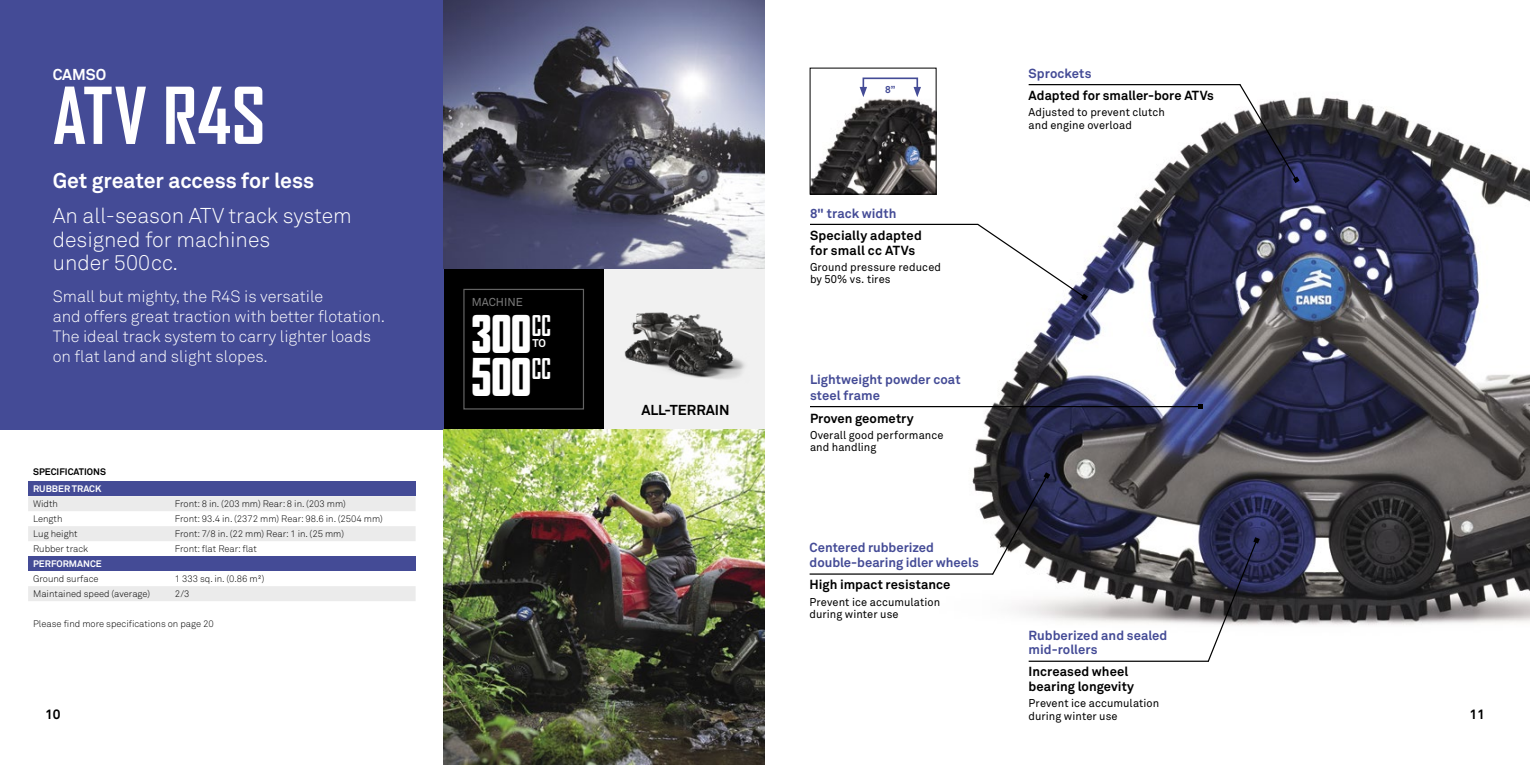
<style>
.page{position:relative;width:1530px;height:765px;background:#fff}
.page>*{position:absolute;margin:0;border:0;box-sizing:border-box;transform-origin:0 0}
.t1{font:700 75px "Agency FB";color:#fff}
.t2{font:900 condensed 49.88px "Agency FB";letter-spacing:.01em;color:#fff}
.t3{font:21.25px/23.8px "Akkurat Light Office";color:#fff}
.t4{font:700 21.25px "Akkurat Office";color:#fff}
.t5{font:16.25px/20px "Akkurat Light Office";color:#fff}
.t6{font:700 15.62px "Akkurat Office";color:#fff}
.t7{font:700 14.25px "Akkurat Office";color:#000}
.t8{font:700 13.62px "Akkurat Office";color:#000}
.t9{font:700 13px/14.6px "Akkurat Office";color:#444b96}
.t10{font:700 13px/14.6px "Akkurat Office";letter-spacing:.005em;color:#000}
.t11{font:11.38px "Akkurat Office";color:#7c7c7c}
.t12{font:11.25px/12.5px "Akkurat Office";letter-spacing:.005em;color:#000}
.t13{font:700 11.12px "Akkurat Office";color:#fff}
.t14{font:700 10px "Akkurat Office";color:#444b96}
.t15{font:9.38px "Akkurat Light Office";color:#000}
.t16{font:700 9.38px "Akkurat Office";color:#fff}
.t17{font:700 9.38px "Akkurat Office";color:#000}
</style>
<div class="page">
<div style="left:0;top:0;width:444px;height:430px;background:#444b96"></div>
<img style="left:444px;top:0;width:321px;height:269px">
<div style="left:444px;top:269px;width:160px;height:161px;background:#000"></div>
<div style="left:604px;top:269px;width:161px;height:161px;background:#f1f1f1"></div>
<img style="left:624px;top:312px;width:121px;height:67px">
<img style="left:444px;top:430px;width:321px;height:335px">
<div style="left:463px;top:289px;width:121px;height:121px;border:1px solid #636363"></div>
<div style="left:28px;top:481px;width:388px;height:15px;background:#444b96"></div>
<svg style="left:28px;top:496px;width:388px;height:105px"></svg>
<div style="left:28px;top:556px;width:388px;height:15px;background:#444b96"></div>
<img style="left:883px;top:67px;width:647px;height:595px">
<svg style="left:991px;top:472px;width:59px;height:104px"></svg>
<svg style="left:1207px;top:537px;width:53px;height:125px"></svg>
<svg style="left:1238px;top:83px;width:62px;height:100px"></svg>
<hr style="left:1029px;top:661px;width:180px;height:1px;background:#000">
<hr style="left:810px;top:573px;width:183px;height:2px;background:#000">
<hr style="left:810px;top:224px;width:168px;height:1px;background:#000">
<svg style="left:976px;top:223px;width:112px;height:78px"></svg>
<hr style="left:1029px;top:84px;width:211px;height:1px;background:#000">
<hr style="left:810px;top:406px;width:390px;height:1px;background:#000">
<svg style="left:1198px;top:404px;width:5px;height:5px"></svg>
<img style="left:812px;top:70px;width:123px;height:123px">
<div style="left:810px;top:68px;width:127px;height:127px;border:1px solid #000"></div>
<div style="left:863px;top:78px;width:55px;height:13px;border:2px solid #444b96"></div>
<svg style="left:914px;top:87px;width:7px;height:10px"></svg>
<svg style="left:860px;top:87px;width:7px;height:10px"></svg>
<h3 class="t6" style="left:53px;top:65px;width:55px">CAMSO</h3>
<h1 class="t1" style="left:53px;top:72px;width:215px">ATV R4S</h1>
<h3 class="t4" style="left:53px;top:167px;width:263px">Get greater access for less</h3>
<h3 class="t3" style="left:53px;top:204px;width:301px">An all-season ATV track system designed for machines<br>under 500cc.</h3>
<h3 class="t5" style="left:53px;top:286px;width:334px">Small but mighty, the R4S is versatile<br>and offers great traction with better flotation.<br>The ideal track system to carry lighter loads on flat land and slight slopes.</h3>
<p class="t11" style="left:472px;top:296px;width:53px">MACHINE</p>
<h2 class="t2" style="left:472px;top:305px;width:81px">300<sup>CC</sup></h2>
<p class="t13" style="left:533px;top:337px;width:15px">TO</p>
<h2 class="t2" style="left:472px;top:349px;width:81px">500<sup>CC</sup></h2>
<h3 class="t7" style="left:641px;top:401px;width:90px">ALL-TERRAIN</h3>
<p class="t14" style="left:885px;top:83px;width:12px">8”</p>
<h3 class="t9" style="left:810px;top:206px;width:88px">8" track width</h3>
<h3 class="t10" style="left:810px;top:228px;width:113px">Specially adapted for small cc ATVs</h3>
<p class="t12" style="left:810px;top:261px;width:133px">Ground pressure reduced by 50% vs. tires</p>
<h3 class="t9" style="left:810px;top:372px;width:152px;line-height:16.1px">Lightweight powder coat steel frame</h3>
<h3 class="t10" style="left:810px;top:411px;width:105px">Proven geometry</h3>
<p class="t12" style="left:810px;top:429px;width:135px">Overall good performance and handling</p>
<h3 class="t9" style="left:1029px;top:66px;width:64px">Sprockets</h3>
<h3 class="t10" style="left:1029px;top:88px;width:187px">Adapted for smaller-bore ATVs</h3>
<p class="t12" style="left:1029px;top:107px;width:138px">Adjusted to prevent clutch and engine overload</p>
<p class="t17" style="left:33px;top:466px;width:74px">SPECIFICATIONS</p>
<p class="t16" style="left:33px;top:483px;width:70px">RUBBER TRACK</p>
<p class="t15" style="left:33px;top:499px;width:26px">Width</p>
<p class="t15" style="left:175px;top:499px;width:173px">Front: 8 in. (203 mm) Rear: 8 in. (203 mm)</p>
<p class="t15" style="left:33px;top:514px;width:31px">Length</p>
<p class="t15" style="left:175px;top:514px;width:210px">Front: 93.4 in. (2372 mm) Rear: 98.6 in. (2504 mm)</p>
<p class="t15" style="left:33px;top:529px;width:46px">Lug height</p>
<p class="t15" style="left:175px;top:529px;width:171px">Front: 7/8 in. (22 mm) Rear: 1 in. (25 mm)</p>
<p class="t15" style="left:33px;top:544px;width:57px">Rubber track</p>
<p class="t15" style="left:175px;top:544px;width:84px">Front: flat Rear: flat</p>
<p class="t16" style="left:33px;top:558px;width:70px">PERFORMANCE</p>
<p class="t15" style="left:33px;top:574px;width:67px">Ground surface</p>
<p class="t15" style="left:175px;top:574px;width:91px">1 333 sq. in. (0.86 m²)</p>
<p class="t15" style="left:33px;top:589px;width:119px">Maintained speed (average)</p>
<p class="t15" style="left:175px;top:589px;width:16px">2/3</p>
<p class="t15" style="left:33px;top:619px;width:182px">Please find more specifications on page 20</p>
<h3 class="t9" style="left:810px;top:541px;width:171px">Centered rubberized double-bearing idler wheels</h3>
<h3 class="t10" style="left:810px;top:578px;width:142px">High impact resistance</h3>
<p class="t12" style="left:810px;top:596px;width:132px">Prevent ice accumulation during winter use</p>
<h3 class="t9" style="left:1029px;top:628px;width:140px">Rubberized and sealed mid-rollers</h3>
<h3 class="t10" style="left:1029px;top:665px;width:107px">Increased wheel bearing longevity</h3>
<p class="t12" style="left:1029px;top:697px;width:132px">Prevent ice accumulation during winter use</p>
<h3 class="t8" style="left:45px;top:706px;width:17px">10</h3>
<h3 class="t8" style="left:1470px;top:706px;width:17px">11</h3>
</div>
